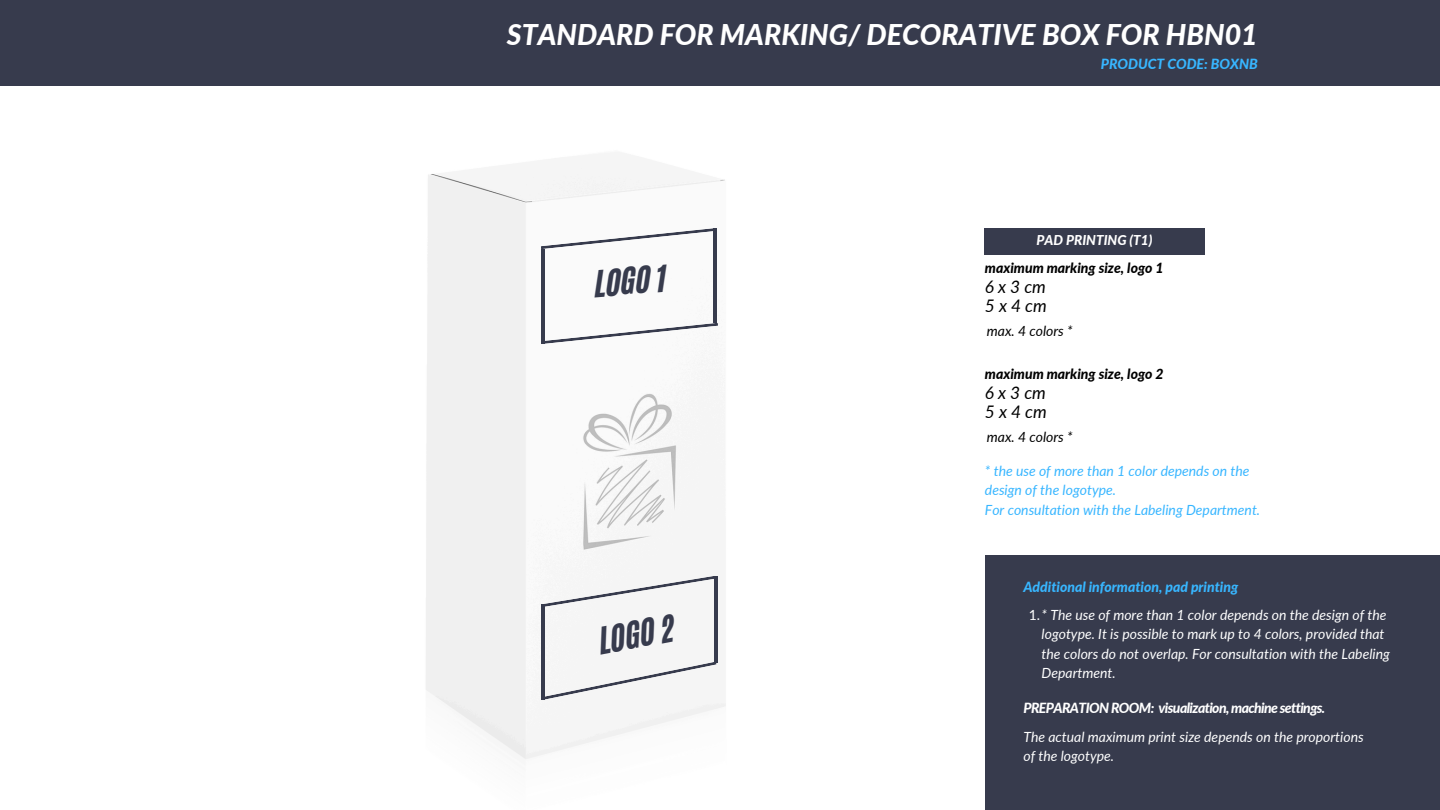
<style>
.page{position:relative;width:1440px;height:810px;background:#fff}
.page>*{position:absolute;margin:0;border:0;box-sizing:border-box;transform-origin:0 0}
.t1{font:30.9px "CA Generated";color:#373b4d}
.t2{font:30.6px "CA Generated";color:#373b4d}
.t3{font:italic 800 28.6px "Lato";color:#fff}
.t4{font:italic 17.3px/19px "Lato";letter-spacing:.235em;color:#000}
.t5{font:italic 14px/19.4px "Lato";color:#fff}
.t6{font:italic 14px/19.4px "Lato";color:#38b6ff}
.t7{font:italic 800 14px "Lato";color:#38b6ff}
.t8{font:italic 800 14px "Lato";color:#000}
.t9{font:italic 800 14px "Lato";letter-spacing:-.045em;color:#fff}
.t10{font:italic 14px "Lato";color:#000}
.t11{font:italic 800 13.6px "Lato";color:#fff}
.s1{font-style:normal}
</style>
<div class="page">
<div style="left:0;top:0;width:1440px;height:86px;background:#373b4d"></div>
<div style="left:984px;top:228px;width:221px;height:27px;background:#373b4d"></div>
<div style="left:985px;top:556px;width:455px;height:254px;background:#373b4d"></div>
<div style="left:426px;top:158px;width:300px;height:601px;background:#f5f5f5"></div>
<svg style="left:545px;top:662px;width:172px;height:38px"></svg>
<hr style="left:541px;top:604px;width:4px;height:96px;background:#373b4d">
<hr style="left:714px;top:576px;width:4px;height:87px;background:#373b4d">
<svg style="left:541px;top:228px;width:172px;height:21px"></svg>
<hr style="left:541px;top:249px;width:4px;height:95px;background:#373b4d">
<svg style="left:541px;top:576px;width:173px;height:31px"></svg>
<svg style="left:545px;top:323px;width:173px;height:21px"></svg>
<hr style="left:713px;top:228px;width:4px;height:95px;background:#373b4d">
<h2 class="t3" style="left:507px;top:17px;width:752px">STANDARD FOR MARKING/ DECORATIVE BOX FOR HBN01</h2>
<p class="t7" style="left:1101px;top:55px;width:159px">PRODUCT CODE: BOXNB</p>
<h4 class="t2" style="left:594px;top:261px;width:73px;rotate:-4deg">LOGO 1</h4>
<p class="t1" style="left:595px;top:620px;width:78px;rotate:-11deg">LOGO 2</p>
<h1 class="t11" style="left:1037px;top:232px;width:117px">PAD PRINTING (T1)</h1>
<h1 class="t8" style="left:985px;top:259px;width:180px">maximum marking size, logo 1</h1>
<h3 class="t4" style="left:985px;top:277px;width:63px">6x3cm<br>5x4cm</h3>
<h1 class="t10" style="left:987px;top:322px;width:87px">max. 4 colors *</h1>
<p class="t8" style="left:985px;top:365px;width:180px">maximum marking size, logo 2</p>
<p class="t4" style="left:985px;top:383px;width:63px">6x3cm<br>5x4cm</p>
<h3 class="t10" style="left:987px;top:428px;width:87px">max. 4 colors *</h3>
<p class="t6" style="left:985px;top:461px;width:266px">* the use of more than 1 color depends on the design of the logotype.</p>
<h2 class="t6" style="left:985px;top:500px;width:277px">For consultation with the Labeling Department.</h2>
<p class="t7" style="left:1023px;top:578px;width:216px">Additional information, pad printing</p>
<p class="t5" style="left:1042px;top:605px;width:350px;text-indent:-13px"><span class="s1">1.</span>* The use of more than 1 color depends on the design of the logotype. It is possible to mark up to 4 colors, provided that the colors do not overlap. For consultation with the Labeling Department.</p>
<p class="t9" style="left:1023px;top:699px;width:303px">PREPARATION ROOM: visualization, machine settings.</p>
<h4 class="t5" style="left:1023px;top:727px;width:342px;line-height:18.9px">The actual maximum print size depends on the proportions of the logotype.</h4>
</div>
